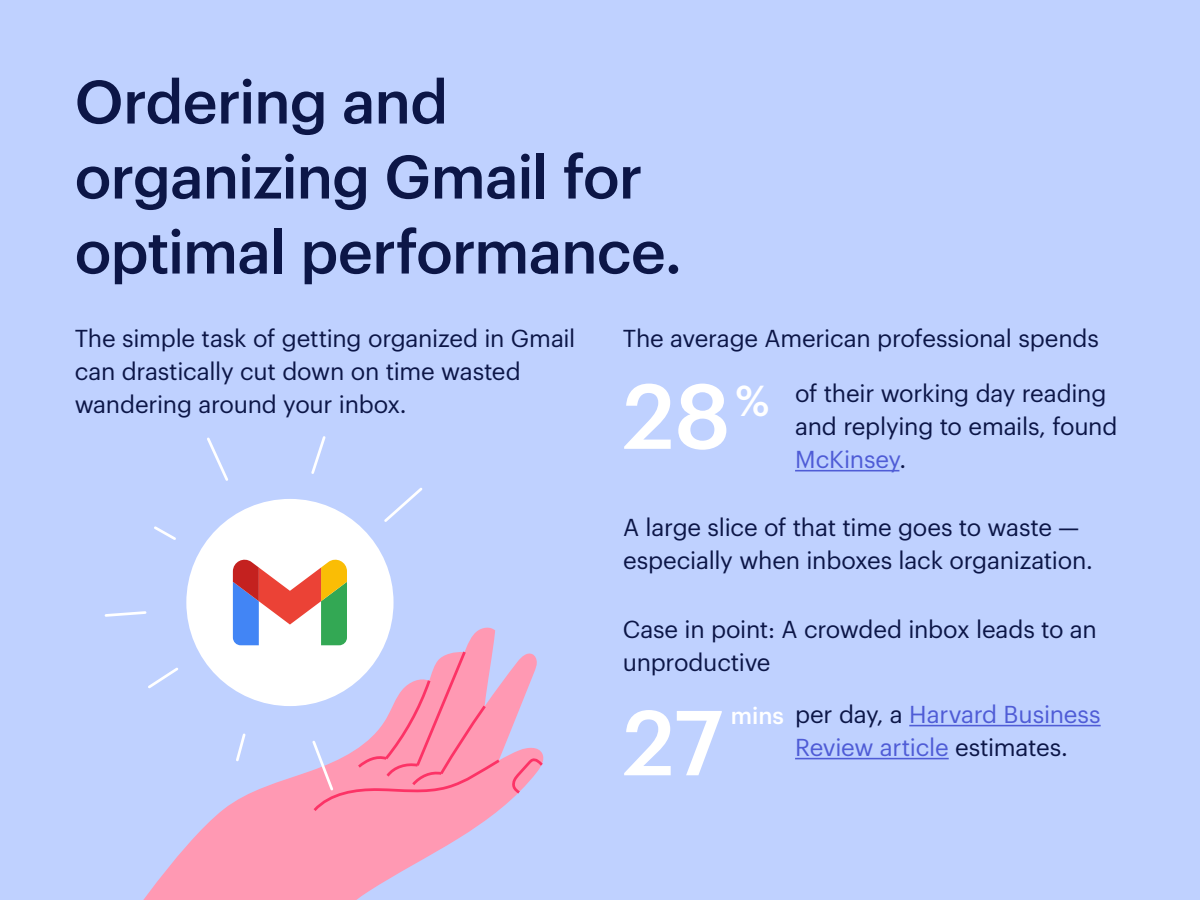
<style>
.page{position:relative;width:1200px;height:900px;background:#bfd1ff}
.page>*{position:absolute;margin:0;border:0;box-sizing:border-box;transform-origin:0 0}
.t1{font:500 90px "Graphik";color:#fff}
.t2{font:500 60px/75px "Graphik";letter-spacing:-.015em;color:#0c1647}
.t3{font:500 42.45px "Graphik";color:#fff}
.t4{font:24px/33px "Graphik";letter-spacing:-.01em;color:#0c1647}
.t5{font:24px "Graphik";letter-spacing:-.01em;color:#4f5cd6}
.t6{font:500 23.25px "Graphik";color:#fff}
.s1{color:#0c1647}
</style>
<div class="page">
<hr style="left:795px;top:470px;width:104px;height:1px;background:#4f5cd6">
<hr style="left:909px;top:725px;width:192px;height:1px;background:#4f5cd6">
<hr style="left:795px;top:758px;width:154px;height:1px;background:#4f5cd6">
<svg style="left:143px;top:803px;width:351px;height:97px;fill:#ff99b3"></svg>
<svg style="left:233px;top:627px;width:311px;height:187px"></svg>
<svg style="left:104px;top:436px;width:321px;height:357px"></svg>
<h2 class="t2" style="left:75px;top:59px;width:609px">Ordering and organizing Gmail for optimal performance.</h2>
<p class="t4" style="left:75px;top:320px;width:502px">The simple task of getting organized in Gmail can drastically cut down on time wasted wandering around your inbox.</p>
<p class="t4" style="left:623px;top:320px;width:478px">The average American professional spends</p>
<h1 class="t1" style="left:623px;top:348px;width:109px">28</h1>
<h3 class="t3" style="left:736px;top:368px;width:35px">%</h3>
<p class="t4" style="left:795px;top:375px;width:324px">of their working day reading and replying to emails, found</p>
<p class="t5" style="left:795px;top:442px;width:113px">McKinsey<span class="s1">.</span></p>
<p class="t4" style="left:623px;top:509px;width:471px">A large slice of that time goes to waste — especially when inboxes lack organization.</p>
<p class="t4" style="left:623px;top:611px;width:476px">Case in point: A crowded inbox leads to an unproductive</p>
<h1 class="t1" style="left:623px;top:674px;width:102px">27</h1>
<p class="t6" style="left:731px;top:698px;width:55px">mins</p>
<p class="t5" style="left:795px;top:697px;width:307px"><span class="s1">per day, a</span> Harvard Business</p>
<p class="t5" style="left:795px;top:730px;width:274px">Review article <span class="s1">estimates.</span></p>
</div>
